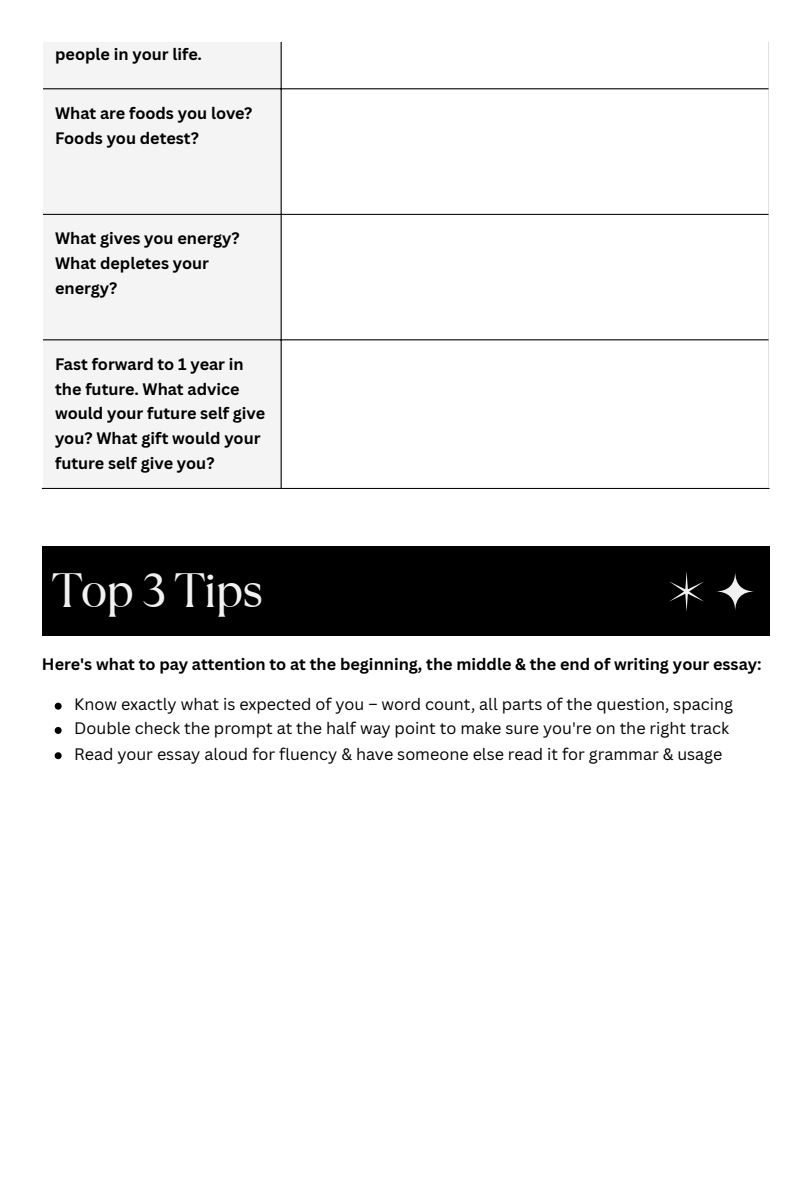
<style>
.page{position:relative;width:810px;height:1181px;background:#fff}
.page>*{position:absolute;margin:0;border:0;box-sizing:border-box;transform-origin:0 0}
.t1{font:48px "TT Ramillas";letter-spacing:-.04em;color:#f1f1f1}
.t2{font:700 16.2px/24.8px "Canva Sans";color:#000}
.t3{font:16.2px "Canva Sans";color:#000}
</style>
<div class="page">
<div style="left:43px;top:43px;width:238px;height:445px;background:#f4f4f4"></div>
<hr style="left:281px;top:42px;width:1px;height:446px;background:#000">
<hr style="left:42px;top:42px;width:727px;height:1px;background:#000">
<hr style="left:43px;top:88px;width:725px;height:1px;background:#000">
<hr style="left:43px;top:214px;width:725px;height:1px;background:#000">
<hr style="left:43px;top:339px;width:725px;height:1px;background:#000">
<hr style="left:42px;top:488px;width:727px;height:1px;background:#000">
<div style="left:42px;top:546px;width:727px;height:90px;background:#000"></div>
<svg style="left:669px;top:572px;width:35px;height:40px"></svg>
<svg style="left:715px;top:571px;width:40px;height:40px"></svg>
<svg style="left:55px;top:702px;width:7px;height:7px"></svg>
<svg style="left:55px;top:727px;width:7px;height:7px"></svg>
<svg style="left:55px;top:752px;width:7px;height:7px"></svg>
<p class="t2" style="left:55px;top:41px;width:148px">people in your life.</p>
<p class="t2" style="left:55px;top:100px;width:199px;line-height:25.2px">What are foods you love?<br>Foods you detest?</p>
<p class="t2" style="left:55px;top:225px;width:186px">What gives you energy?<br>What depletes your energy?</p>
<p class="t2" style="left:55px;top:351px;width:212px">Fast forward to 1 year in the future. What advice would your future self give you? What gift would your future self give you?</p>
<p class="t1" style="left:52px;top:557px;width:213px">Top 3 Tips</p>
<p class="t2" style="left:42px;top:651px;width:721px">Here's what to pay attention to at the beginning, the middle &amp; the end of writing your essay:</p>
<p class="t3" style="left:74px;top:693px;width:660px">Know exactly what is expected of you – word count, all parts of the question, spacing</p>
<p class="t3" style="left:74px;top:717px;width:657px">Double check the prompt at the half way point to make sure you're on the right track</p>
<p class="t3" style="left:74px;top:742px;width:650px">Read your essay aloud for fluency &amp; have someone else read it for grammar &amp; usage</p>
</div>
